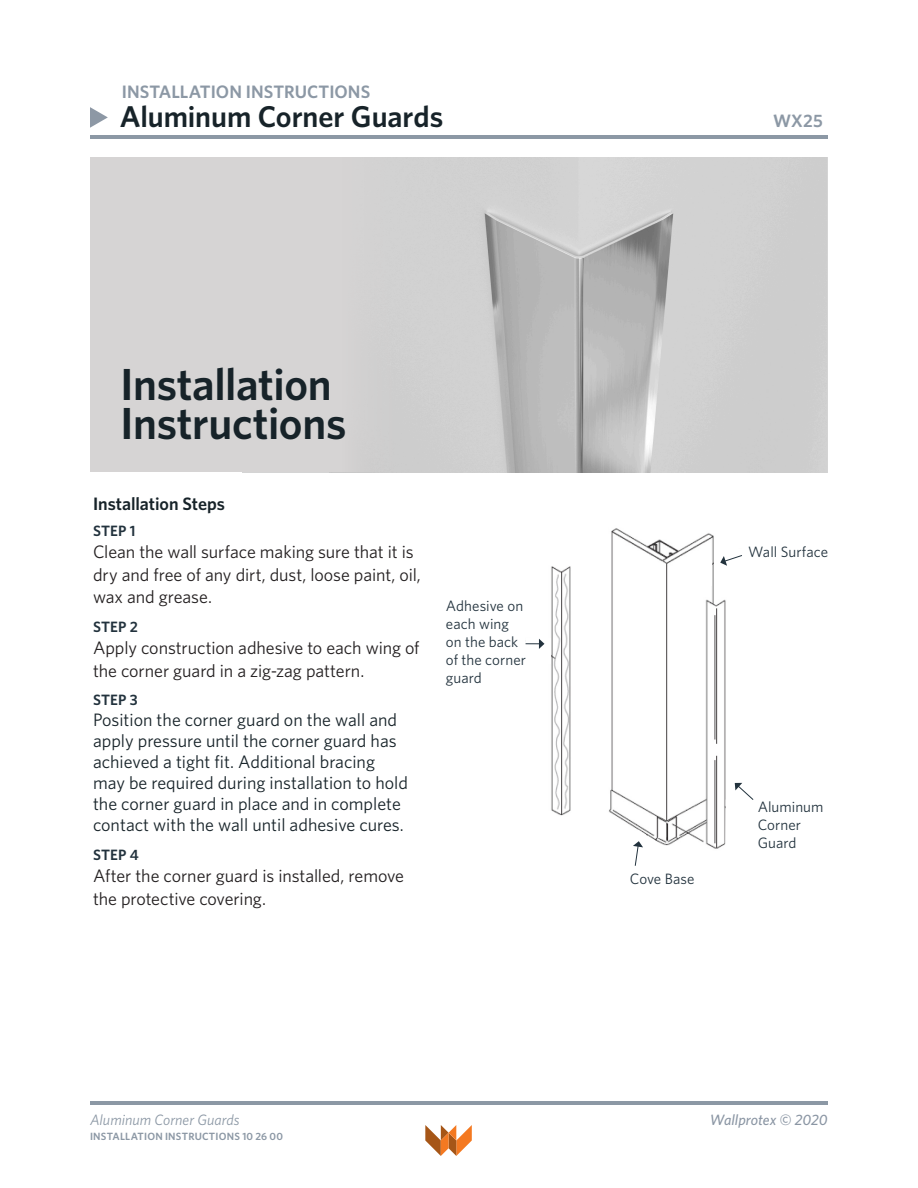
<style>
.page{position:relative;width:918px;height:1188px;background:#fff}
.page>*{position:absolute;margin:0;border:0;box-sizing:border-box;transform-origin:0 0}
.t1{font:600 45px "Whitney";letter-spacing:-.01em;color:#172329}
.t2{font:600 30px "Whitney";letter-spacing:-.005em;color:#172329}
.t3{font:18px/22.5px "Whitney";letter-spacing:-.005em;color:#231f20}
.t4{font:18px/21px "Whitney";color:#172329}
.STEP{font:600 18px "Whitney";color:#8c98a5}
.STEP-2{font:600 18px "Whitney";letter-spacing:-.005em;color:#172329}
.t5{font:15px/18px "Whitney";letter-spacing:.005em;color:#22323d}
.t6{font:italic 15px "Whitney";letter-spacing:.005em;color:#8c98a5}
.STEP-3{font:600 15px "Whitney";letter-spacing:.01em;color:#22323d}
.t7{font:italic 500 15px "Whitney";color:#8b96a4}
.STEP-4{font:600 10.5px "Whitney";letter-spacing:.02em;color:#8c98a5}
</style>
<div class="page">
<hr style="left:90px;top:135px;width:738px;height:4px;background:#8c98a5">
<hr style="left:90px;top:1102px;width:738px;height:3px;background:#8c98a5">
<svg style="left:425px;top:1125px;width:47px;height:31px"></svg>
<svg style="left:90px;top:107px;width:18px;height:21px"></svg>
<img style="left:417px;top:157px;width:410px;height:315px">
<div style="left:90px;top:157px;width:327px;height:315px;background:#d6d4d4"></div>
<img style="left:525px;top:528px;width:217px;height:321px">
<div style="left:584px;top:834px;width:54px;height:16px;background:#fff"></div>
<div style="left:677px;top:561px;width:35px;height:25px;background:#fff"></div>
<div style="left:714px;top:549px;width:32px;height:28px;background:#fff"></div>
<div style="left:526px;top:639px;width:25px;height:25px;background:#fff"></div>
<svg style="left:720px;top:555px;width:22px;height:11px"></svg>
<svg style="left:725px;top:783px;width:29px;height:66px"></svg>
<svg style="left:526px;top:639px;width:19px;height:10px"></svg>
<svg style="left:631px;top:829px;width:29px;height:37px"></svg>
<p class="STEP" style="left:122px;top:80px;width:250px">INSTALLATION INSTRUCTIONS</p>
<p class="t2" style="left:120px;top:96px;width:325px">Aluminum Corner Guards</p>
<p class="t1" style="left:120px;top:354px;width:213px">Installation</p>
<p class="t1" style="left:120px;top:393px;width:228px">Instructions</p>
<p class="STEP-2" style="left:93px;top:492px;width:134px">Installation Steps</p>
<p class="STEP-3" style="left:93px;top:521px;width:44px">STEP 1</p>
<p class="t3" style="left:93px;top:541px;width:329px">Clean the wall surface making sure that it is dry and free of any dirt, dust, loose paint, oil, wax and grease.</p>
<p class="STEP-3" style="left:93px;top:617px;width:46px">STEP 2</p>
<p class="t3" style="left:93px;top:637px;width:328px">Apply construction adhesive to each wing of the corner guard in a zig-zag pattern.</p>
<p class="STEP-3" style="left:93px;top:690px;width:46px">STEP 3</p>
<p class="t4" style="left:93px;top:709px;width:317px">Position the corner guard on the wall and apply pressure until the corner guard has achieved a tight fit. Additional bracing may be required during installation to hold the corner guard in place and in complete contact with the wall until adhesive cures.</p>
<p class="STEP-3" style="left:93px;top:845px;width:47px">STEP 4</p>
<p class="t3" style="left:93px;top:865px;width:313px">After the corner guard is installed, remove the protective covering.</p>
<p class="t5" style="left:446px;top:597px;width:82px">Adhesive on each wing on the back of the corner guard</p>
<p class="t6" style="left:90px;top:1110px;width:151px">Aluminum Corner Guards</p>
<p class="STEP-4" style="left:90px;top:1129px;width:194px">INSTALLATION INSTRUCTIONS 10 26 00</p>
<p class="STEP" style="left:773px;top:108px;width:51px">WX25</p>
<p class="t5" style="left:748px;top:542px;width:82px">Wall Surface</p>
<p class="t5" style="left:630px;top:870px;width:66px">Cove Base</p>
<p class="t5" style="left:758px;top:797px;width:67px">Aluminum<br>Corner</p>
<p class="t5" style="left:758px;top:833px;width:40px">Guard</p>
<p class="t7" style="left:710px;top:1110px;width:119px">Wallprotex © 2020</p>
</div>
